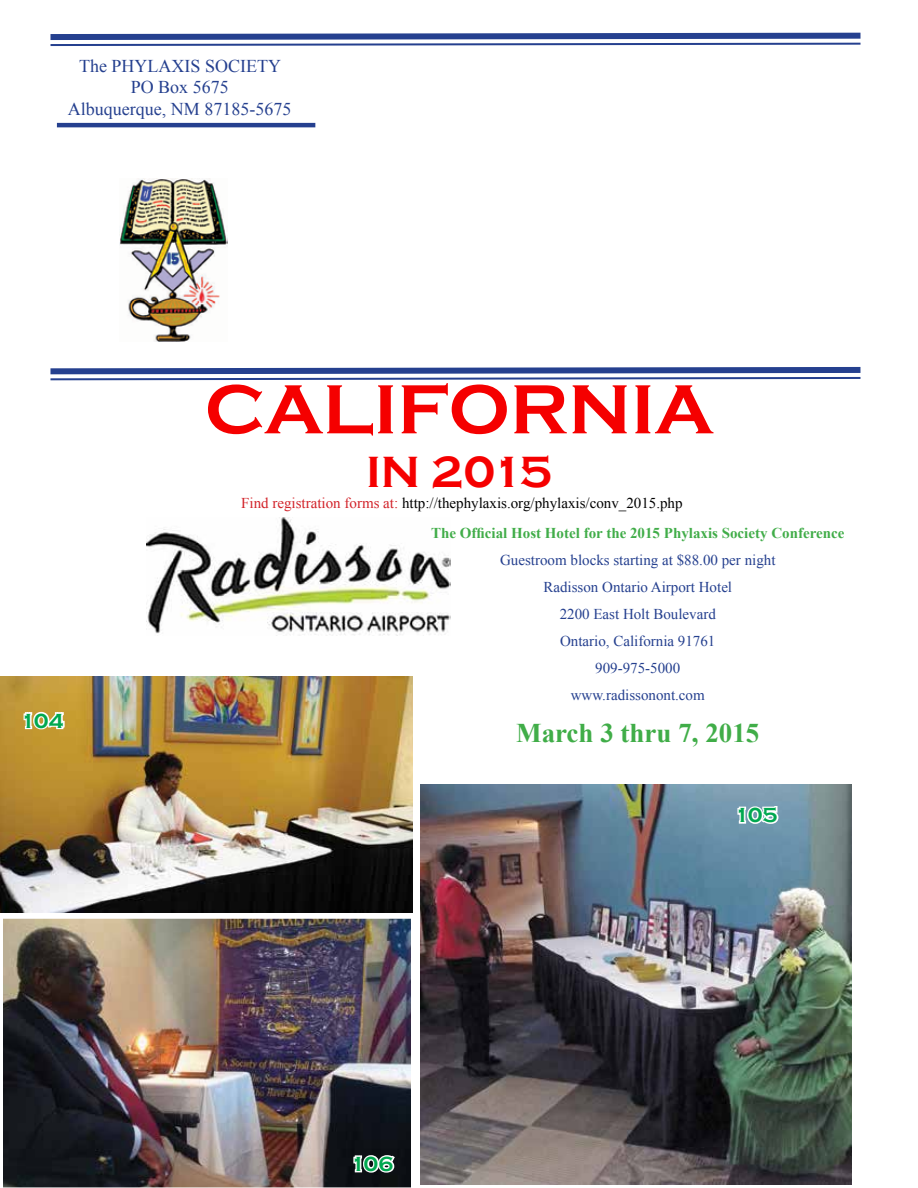
<style>
.page{position:relative;width:918px;height:1188px;background:#fff}
.page>*{position:absolute;margin:0;border:0;box-sizing:border-box;transform-origin:0 0}
.t1{font:700 72px "Copperplate Gothic";color:#f50000}
.t2{font:700 45px "Copperplate Gothic";letter-spacing:-.04em;color:#f50000}
.t3{font:700 27px "Times New Roman";color:#40ad48}
.t4{font:700 21px "Copperplate Gothic";letter-spacing:-.045em;color:#00a850}
.t5{font:18px/21.6px "Times New Roman";color:#25408f;text-align:center}
.t6{font:15px/27px "Times New Roman";color:#25408f;text-align:center}
.t7{font:15px "Times New Roman";color:#000}
.t8{font:700 15px "Times New Roman";color:#41ad49}
.s1{color:#d2232a}
</style>
<div class="page">
<img style="left:3px;top:918px;width:408px;height:270px">
<svg style="left:50px;top:366px;width:811px;height:15px"></svg>
<svg style="left:50px;top:32px;width:811px;height:14px"></svg>
<hr style="left:57px;top:123px;width:258px;height:4px;background:#25408f">
<img style="left:119px;top:178px;width:108px;height:163px">
<img style="left:420px;top:785px;width:432px;height:400px">
<img style="left:0;top:676px;width:412px;height:236px">
<svg style="left:352px;top:1153px;width:45px;height:22px"></svg>
<svg style="left:736px;top:804px;width:45px;height:22px"></svg>
<svg style="left:22px;top:709px;width:45px;height:23px"></svg>
<img style="left:147px;top:518px;width:304px;height:118px">
<p class="t5" style="left:68px;top:55px;width:225px">The PHYLAXIS SOCIETY<br>PO Box 5675<br>Albuquerque, NM 87185-5675</p>
<h3 class="t4" style="left:21px;top:709px;width:45px">104</h3>
<h1 class="t1" style="left:205px;top:370px;width:510px">CALIFORNIA</h1>
<h2 class="t2" style="left:366px;top:448px;width:187px">IN 2015</h2>
<p class="t7" style="left:241px;top:492px;width:443px"><span class="s1">Find registration forms at:</span> http://thephylaxis.org/phylaxis/conv_2015.php</p>
<p class="t8" style="left:431px;top:523px;width:415px">The Official Host Hotel for the 2015 Phylaxis Society Conference</p>
<p class="t6" style="left:500px;top:546px;width:277px">Guestroom blocks starting at $88.00 per night<br>Radisson Ontario Airport Hotel<br>2200 East Holt Boulevard<br>Ontario, California 91761<br>909-975-5000<br>www.radissonont.com</p>
<h3 class="t3" style="left:516px;top:714px;width:245px">March 3 thru 7, 2015</h3>
<h3 class="t4" style="left:350px;top:1152px;width:45px">106</h3>
<h3 class="t4" style="left:734px;top:804px;width:45px">105</h3>
</div>
